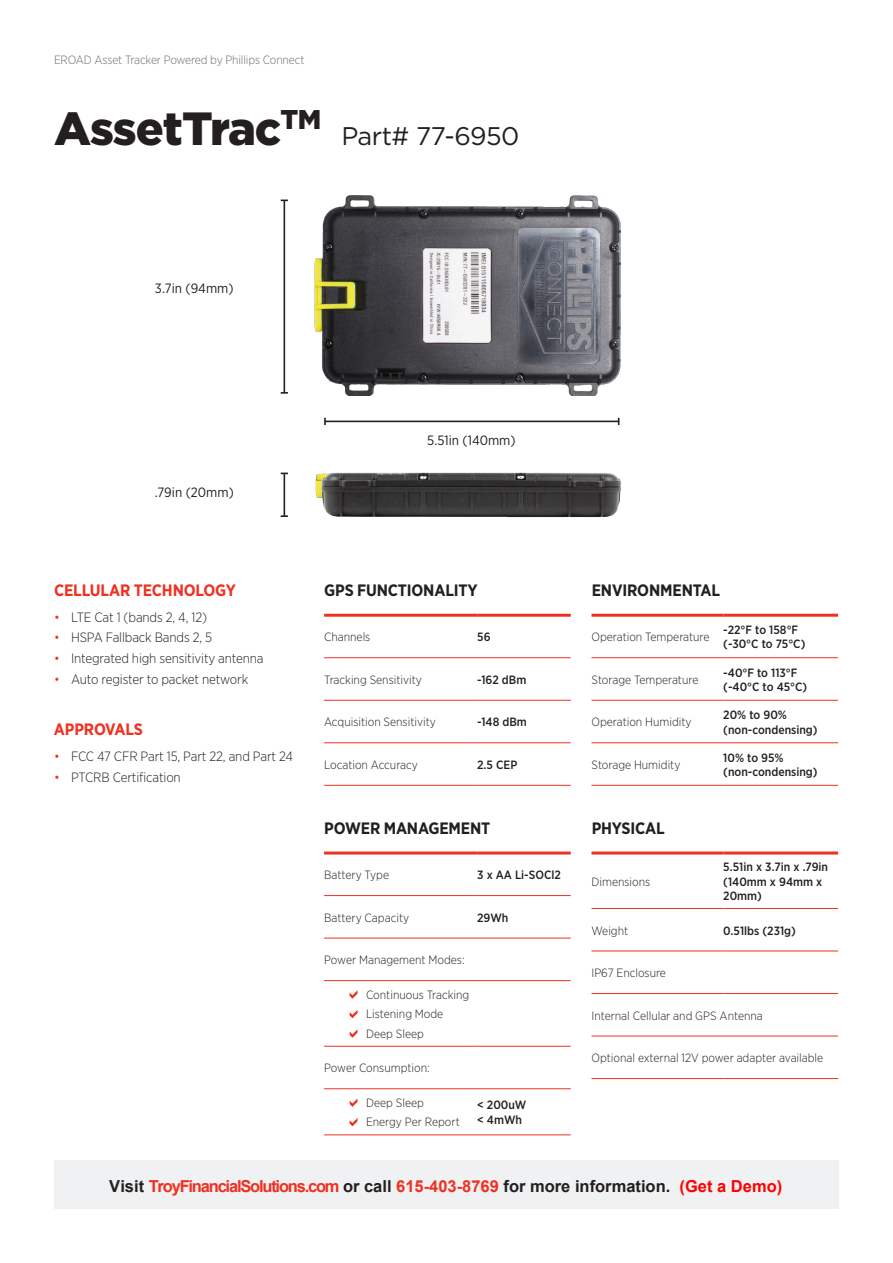
<style>
.page{position:relative;width:893px;height:1263px;background:#fff}
.page>*{position:absolute;margin:0;border:0;box-sizing:border-box;transform-origin:0 0}
.t1{font:900 46.5px "Gotham";letter-spacing:-.02em;color:#231f20}
.t2{font:25.5px "Gotham";letter-spacing:-.02em;color:#231f20}
.t3{font:700 16.5px "Arial";color:#ef3122}
.Body{font:700 16.5px "Gotham Narrow";letter-spacing:-.01em;color:#231f20}
.Body-2{font:700 16.5px "Gotham Narrow";letter-spacing:-.01em;color:#ef3122}
.t4{font:300 13.5px "Gotham Narrow";letter-spacing:-.01em;color:#231f20}
.t5{font:13.5px "Gotham Narrow";color:#231f20}
.t6{font:300 12px "Gotham Narrow";color:#231f20}
.t7{font:500 12px/14.4px "Gotham Narrow";color:#231f20}
.t8{font:300 12px "Gotham Narrow";letter-spacing:-.01em;color:#6c6d70}
.s1{color:#ef3122}
.s2{color:#231f20}
.s3{color:#f00}
</style>
<div class="page">
<div style="left:54px;top:1161px;width:785px;height:48px;background:#f0f1f2"></div>
<hr style="left:324px;top:614px;width:153px;height:3px;background:#ef3122">
<hr style="left:477px;top:614px;width:94px;height:3px;background:#ef3122">
<hr style="left:324px;top:657px;width:153px;height:1px;background:#ef3122">
<hr style="left:324px;top:700px;width:153px;height:1px;background:#ef3122">
<hr style="left:324px;top:742px;width:153px;height:1px;background:#ef3122">
<hr style="left:324px;top:785px;width:153px;height:1px;background:#ef3122">
<hr style="left:477px;top:657px;width:94px;height:1px;background:#ef3122">
<hr style="left:477px;top:700px;width:94px;height:1px;background:#ef3122">
<hr style="left:477px;top:742px;width:94px;height:1px;background:#ef3122">
<hr style="left:477px;top:785px;width:94px;height:1px;background:#ef3122">
<hr style="left:324px;top:851px;width:153px;height:3px;background:#ef3122">
<hr style="left:477px;top:851px;width:94px;height:3px;background:#ef3122">
<hr style="left:324px;top:895px;width:153px;height:1px;background:#ef3122">
<hr style="left:324px;top:1046px;width:153px;height:1px;background:#ef3122">
<hr style="left:324px;top:1088px;width:153px;height:1px;background:#ef3122">
<hr style="left:324px;top:1134px;width:153px;height:1px;background:#ef3122">
<hr style="left:477px;top:895px;width:94px;height:1px;background:#ef3122">
<hr style="left:477px;top:1046px;width:94px;height:1px;background:#ef3122">
<hr style="left:477px;top:1088px;width:94px;height:1px;background:#ef3122">
<hr style="left:477px;top:1134px;width:94px;height:1px;background:#ef3122">
<hr style="left:324px;top:938px;width:153px;height:1px;background:#ef3122">
<hr style="left:477px;top:938px;width:94px;height:1px;background:#ef3122">
<hr style="left:324px;top:980px;width:153px;height:1px;background:#ef3122">
<hr style="left:477px;top:980px;width:94px;height:1px;background:#ef3122">
<svg style="left:350px;top:991px;width:7px;height:8px"></svg>
<svg style="left:350px;top:1010px;width:7px;height:8px"></svg>
<svg style="left:350px;top:1030px;width:7px;height:8px"></svg>
<svg style="left:350px;top:1099px;width:7px;height:8px"></svg>
<svg style="left:350px;top:1118px;width:7px;height:8px"></svg>
<hr style="left:591px;top:614px;width:132px;height:3px;background:#ef3122">
<hr style="left:723px;top:614px;width:115px;height:3px;background:#ef3122">
<hr style="left:591px;top:657px;width:132px;height:1px;background:#ef3122">
<hr style="left:591px;top:700px;width:132px;height:1px;background:#ef3122">
<hr style="left:591px;top:742px;width:132px;height:1px;background:#ef3122">
<hr style="left:591px;top:785px;width:132px;height:1px;background:#ef3122">
<hr style="left:723px;top:657px;width:115px;height:1px;background:#ef3122">
<hr style="left:723px;top:700px;width:115px;height:1px;background:#ef3122">
<hr style="left:723px;top:742px;width:115px;height:1px;background:#ef3122">
<hr style="left:723px;top:785px;width:115px;height:1px;background:#ef3122">
<hr style="left:591px;top:851px;width:132px;height:3px;background:#ef3122">
<hr style="left:723px;top:851px;width:115px;height:3px;background:#ef3122">
<hr style="left:591px;top:908px;width:132px;height:1px;background:#ef3122">
<hr style="left:591px;top:951px;width:132px;height:1px;background:#ef3122">
<hr style="left:591px;top:993px;width:132px;height:1px;background:#ef3122">
<hr style="left:723px;top:993px;width:115px;height:1px;background:#ef3122">
<hr style="left:591px;top:1036px;width:132px;height:1px;background:#ef3122">
<hr style="left:723px;top:1036px;width:115px;height:1px;background:#ef3122">
<hr style="left:591px;top:1078px;width:132px;height:1px;background:#ef3122">
<hr style="left:723px;top:1078px;width:115px;height:1px;background:#ef3122">
<hr style="left:723px;top:908px;width:115px;height:1px;background:#ef3122">
<hr style="left:723px;top:951px;width:115px;height:1px;background:#ef3122">
<hr style="left:325px;top:421px;width:294px;height:1px;background:#231f20">
<svg style="left:324px;top:418px;width:2px;height:7px"></svg>
<img style="left:314px;top:196px;width:306px;height:199px">
<hr style="left:284px;top:473px;width:1px;height:43px;background:#231f20">
<svg style="left:281px;top:515px;width:7px;height:2px"></svg>
<hr style="left:284px;top:200px;width:1px;height:193px;background:#231f20">
<svg style="left:281px;top:392px;width:7px;height:2px"></svg>
<img style="left:315px;top:472px;width:307px;height:46px">
<p class="t8" style="left:54px;top:52px;width:252px">EROAD Asset Tracker Powered by Phillips Connect</p>
<p class="t1" style="left:54px;top:96px;width:269px">AssetTrac<sup>TM</sup></p>
<p class="t2" style="left:341px;top:119px;width:180px">Part# 77-6950</p>
<p class="t5" style="left:155px;top:280px;width:80px">3.7in (94mm)</p>
<p class="t5" style="left:155px;top:484px;width:81px">.79in (20mm)</p>
<p class="t5" style="left:427px;top:432px;width:90px">5.51in (140mm)</p>
<p class="Body-2" style="left:54px;top:579px;width:183px">CELLULAR TECHNOLOGY</p>
<p class="t4" style="left:54px;top:608px;width:155px"><span class="s1">•</span> LTE Cat 1 (bands 2, 4, 12)</p>
<p class="t4" style="left:54px;top:629px;width:160px"><span class="s1">•</span> HSPA Fallback Bands 2, 5</p>
<p class="t4" style="left:54px;top:650px;width:211px"><span class="s1">•</span> Integrated high sensitivity antenna</p>
<p class="t4" style="left:54px;top:671px;width:196px"><span class="s1">•</span> Auto register to packet network</p>
<p class="Body-2" style="left:54px;top:719px;width:90px">APPROVALS</p>
<p class="t4" style="left:54px;top:748px;width:241px"><span class="s1">•</span> FCC 47 CFR Part 15, Part 22, and Part 24</p>
<p class="t4" style="left:54px;top:769px;width:128px"><span class="s1">•</span> PTCRB Certification</p>
<p class="Body" style="left:324px;top:579px;width:155px">GPS FUNCTIONALITY</p>
<p class="t6" style="left:324px;top:630px;width:48px">Channels</p>
<p class="t7" style="left:477px;top:630px;width:15px">56</p>
<p class="t6" style="left:324px;top:672px;width:99px">Tracking Sensitivity</p>
<p class="t7" style="left:477px;top:672px;width:51px">-162 dBm</p>
<p class="t6" style="left:324px;top:715px;width:113px">Acquisition Sensitivity</p>
<p class="t7" style="left:477px;top:715px;width:51px">-148 dBm</p>
<p class="t6" style="left:324px;top:757px;width:95px">Location Accuracy</p>
<p class="t7" style="left:477px;top:757px;width:42px">2.5 CEP</p>
<p class="Body" style="left:324px;top:817px;width:168px">POWER MANAGEMENT</p>
<p class="t6" style="left:324px;top:867px;width:66px">Battery Type</p>
<p class="t7" style="left:477px;top:867px;width:85px">3 x AA Li-SOCl2</p>
<p class="t6" style="left:324px;top:910px;width:87px">Battery Capacity</p>
<p class="t7" style="left:477px;top:910px;width:33px">29Wh</p>
<p class="t6" style="left:324px;top:952px;width:142px">Power Management Modes:</p>
<p class="t6" style="left:366px;top:987px;width:105px">Continuous Tracking</p>
<p class="t6" style="left:366px;top:1007px;width:79px">Listening Mode</p>
<p class="t6" style="left:366px;top:1026px;width:59px">Deep Sleep</p>
<p class="t6" style="left:324px;top:1061px;width:107px">Power Consumption:</p>
<p class="t6" style="left:366px;top:1095px;width:59px">Deep Sleep</p>
<p class="t6" style="left:366px;top:1115px;width:95px">Energy Per Report</p>
<p class="t7" style="left:477px;top:1098px;width:51px">&lt; 200uW</p>
<p class="t7" style="left:477px;top:1112px;width:46px">&lt; 4mWh</p>
<p class="Body" style="left:592px;top:579px;width:130px">ENVIRONMENTAL</p>
<p class="t6" style="left:591px;top:630px;width:120px">Operation Temperature</p>
<p class="t7" style="left:723px;top:622px;width:84px">-22°F to 158°F (-30°C to 75°C)</p>
<p class="t6" style="left:591px;top:672px;width:108px">Storage Temperature</p>
<p class="t7" style="left:723px;top:665px;width:85px">-40°F to 113°F (-40°C to 45°C)</p>
<p class="t6" style="left:591px;top:715px;width:102px">Operation Humidity</p>
<p class="t7" style="left:723px;top:707px;width:96px">20% to 90% (non-condensing)</p>
<p class="t6" style="left:591px;top:757px;width:90px">Storage Humidity</p>
<p class="t7" style="left:723px;top:750px;width:96px">10% to 95% (non-condensing)</p>
<p class="Body" style="left:592px;top:817px;width:75px">PHYSICAL</p>
<p class="t6" style="left:591px;top:874px;width:60px">Dimensions</p>
<p class="t7" style="left:723px;top:859px;width:106px">5.51in x 3.7in x .79in (140mm x 94mm x<br>20mm)</p>
<p class="t6" style="left:591px;top:923px;width:38px">Weight</p>
<p class="t7" style="left:723px;top:923px;width:74px">0.51lbs (231g)</p>
<p class="t6" style="left:591px;top:965px;width:76px">IP67 Enclosure</p>
<p class="t6" style="left:591px;top:1008px;width:173px">Internal Cellular and GPS Antenna</p>
<p class="t6" style="left:591px;top:1050px;width:233px">Optional external 12V power adapter available</p>
<h3 class="t3" style="left:109px;top:1174px;width:674px"><span class="s2">Visit</span> TroyFinancialSolutions.com <span class="s2">or call</span> 615-403-8769 <span class="s2">for more information.</span> <span class="s3">(Get a Demo)</span></h3>
</div>
